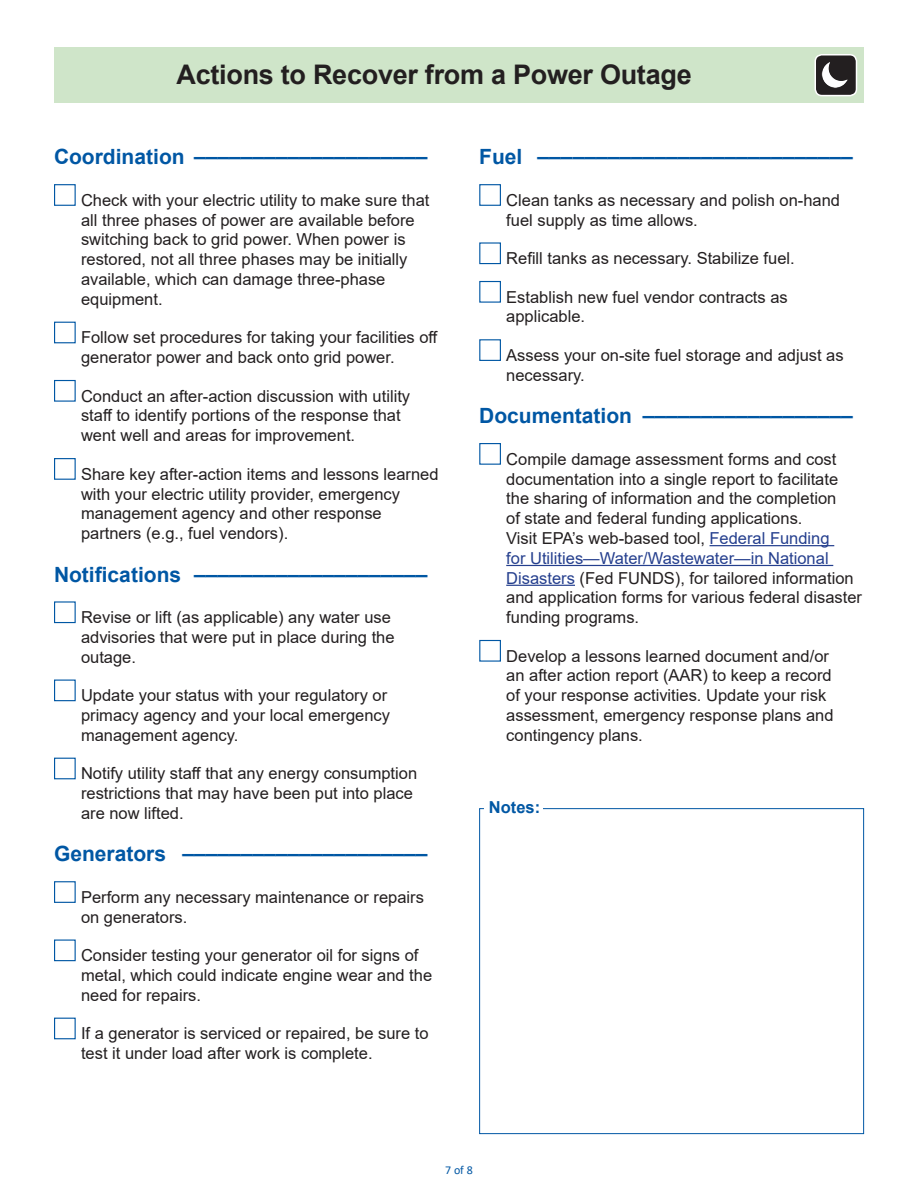
<style>
.page{position:relative;width:918px;height:1188px;background:#fff}
.page>*{position:absolute;margin:0;border:0;box-sizing:border-box;transform-origin:0 0}
.t1{font:700 27px "Arial";letter-spacing:-.01em;color:#231f20}
.t2{font:700 21px "Arial";color:#0057a4}
.t3{font:16.5px/19.8px "Arial";color:#231f20}
.t4{font:700 16.5px "Arial";color:#0057a4}
.t5{font:12px "Calibri";color:#0057a4}
.s1{color:#253f8e}
</style>
<div class="page">
<div style="left:54px;top:47px;width:810px;height:55px;background:#cfe5c9"></div>
<div style="left:479px;top:808px;width:385px;height:326px;border:1px solid #0057a4"></div>
<div style="left:484px;top:795px;width:59px;height:26px;background:#fff"></div>
<div style="left:815px;top:55px;width:41px;height:41px;background:#231f20;border-radius:7px"></div>
<div style="left:815px;top:54px;width:42px;height:42px;border:2px solid #fff;border-radius:7px"></div>
<img style="left:821px;top:62px;width:27px;height:26px">
<div style="left:54px;top:184px;width:22px;height:22px;border:1px solid #0057a4"></div>
<div style="left:54px;top:322px;width:22px;height:21px;border:1px solid #0057a4"></div>
<div style="left:54px;top:380px;width:22px;height:22px;border:1px solid #0057a4"></div>
<div style="left:54px;top:458px;width:22px;height:22px;border:1px solid #0057a4"></div>
<div style="left:54px;top:601px;width:22px;height:22px;border:1px solid #0057a4"></div>
<div style="left:54px;top:680px;width:22px;height:21px;border:1px solid #0057a4"></div>
<div style="left:54px;top:758px;width:22px;height:21px;border:1px solid #0057a4"></div>
<div style="left:54px;top:881px;width:22px;height:22px;border:1px solid #0057a4"></div>
<div style="left:54px;top:940px;width:22px;height:21px;border:1px solid #0057a4"></div>
<div style="left:54px;top:1018px;width:22px;height:21px;border:1px solid #0057a4"></div>
<hr style="left:710px;top:545px;width:124px;height:1px;background:#253f8e">
<hr style="left:506px;top:565px;width:327px;height:1px;background:#253f8e">
<hr style="left:506px;top:585px;width:69px;height:1px;background:#253f8e">
<div style="left:479px;top:184px;width:22px;height:22px;border:1px solid #0057a4"></div>
<div style="left:479px;top:242px;width:22px;height:22px;border:1px solid #0057a4"></div>
<div style="left:479px;top:281px;width:22px;height:22px;border:1px solid #0057a4"></div>
<div style="left:479px;top:339px;width:22px;height:22px;border:1px solid #0057a4"></div>
<div style="left:479px;top:443px;width:22px;height:22px;border:1px solid #0057a4"></div>
<div style="left:479px;top:640px;width:22px;height:22px;border:1px solid #0057a4"></div>
<p class="t1" style="left:177px;top:56px;width:517px">Actions to Recover from a Power Outage</p>
<p class="t2" style="left:54px;top:133px;width:375px">Coordination ____________________</p>
<p class="t3" style="left:81px;top:190px;width:350px">Check with your electric utility to make sure that all three phases of power are available before switching back to grid power. When power is restored, not all three phases may be initially available, which can damage three-phase equipment.</p>
<p class="t3" style="left:81px;top:328px;width:358px">Follow set procedures for taking your facilities off generator power and back onto grid power.</p>
<p class="t3" style="left:81px;top:386px;width:331px">Conduct an after-action discussion with utility staff to identify portions of the response that went well and areas for improvement.</p>
<p class="t3" style="left:81px;top:464px;width:359px">Share key after-action items and lessons learned with your electric utility provider, emergency management agency and other response partners (e.g., fuel vendors).</p>
<p class="t2" style="left:54px;top:550px;width:375px">Notifications ____________________</p>
<p class="t3" style="left:81px;top:607px;width:315px">Revise or lift (as applicable) any water use advisories that were put in place during the outage.</p>
<p class="t3" style="left:81px;top:685px;width:311px">Update your status with your regulatory or primacy agency and your local emergency management agency.</p>
<p class="t3" style="left:81px;top:764px;width:338px">Notify utility staff that any energy consumption restrictions that may have been put into place are now lifted.</p>
<p class="t2" style="left:54px;top:830px;width:375px">Generators _____________________</p>
<p class="t3" style="left:81px;top:887px;width:344px">Perform any necessary maintenance or repairs on generators.</p>
<p class="t3" style="left:81px;top:945px;width:353px">Consider testing your generator oil for signs of metal, which could indicate engine wear and the need for repairs.</p>
<p class="t3" style="left:81px;top:1024px;width:349px">If a generator is serviced or repaired, be sure to test it under load after work is complete.</p>
<p class="t2" style="left:479px;top:133px;width:375px">Fuel ___________________________</p>
<p class="t3" style="left:506px;top:190px;width:335px">Clean tanks as necessary and polish on-hand fuel supply as time allows.</p>
<p class="t3" style="left:506px;top:248px;width:290px">Refill tanks as necessary. Stabilize fuel.</p>
<p class="t3" style="left:506px;top:287px;width:283px">Establish new fuel vendor contracts as applicable.</p>
<p class="t3" style="left:506px;top:345px;width:339px">Assess your on-site fuel storage and adjust as necessary.</p>
<p class="t2" style="left:479px;top:392px;width:375px">Documentation __________________</p>
<p class="t3" style="left:506px;top:449px;width:357px">Compile damage assessment forms and cost documentation into a single report to facilitate the sharing of information and the completion<br>of state and federal funding applications.<br>Visit EPA’s web-based tool, <span class="s1">Federal Funding<br>for Utilities—Water/Wastewater—in National Disasters</span> (Fed FUNDS), for tailored information and application forms for various federal disaster funding programs.</p>
<p class="t3" style="left:506px;top:646px;width:329px">Develop a lessons learned document and/or an after action report (AAR) to keep a record of your response activities. Update your risk assessment, emergency response plans and contingency plans.</p>
<p class="t4" style="left:489px;top:796px;width:53px">Notes:</p>
<p class="t5" style="left:445px;top:1161px;width:29px">7 of 8</p>
</div>
